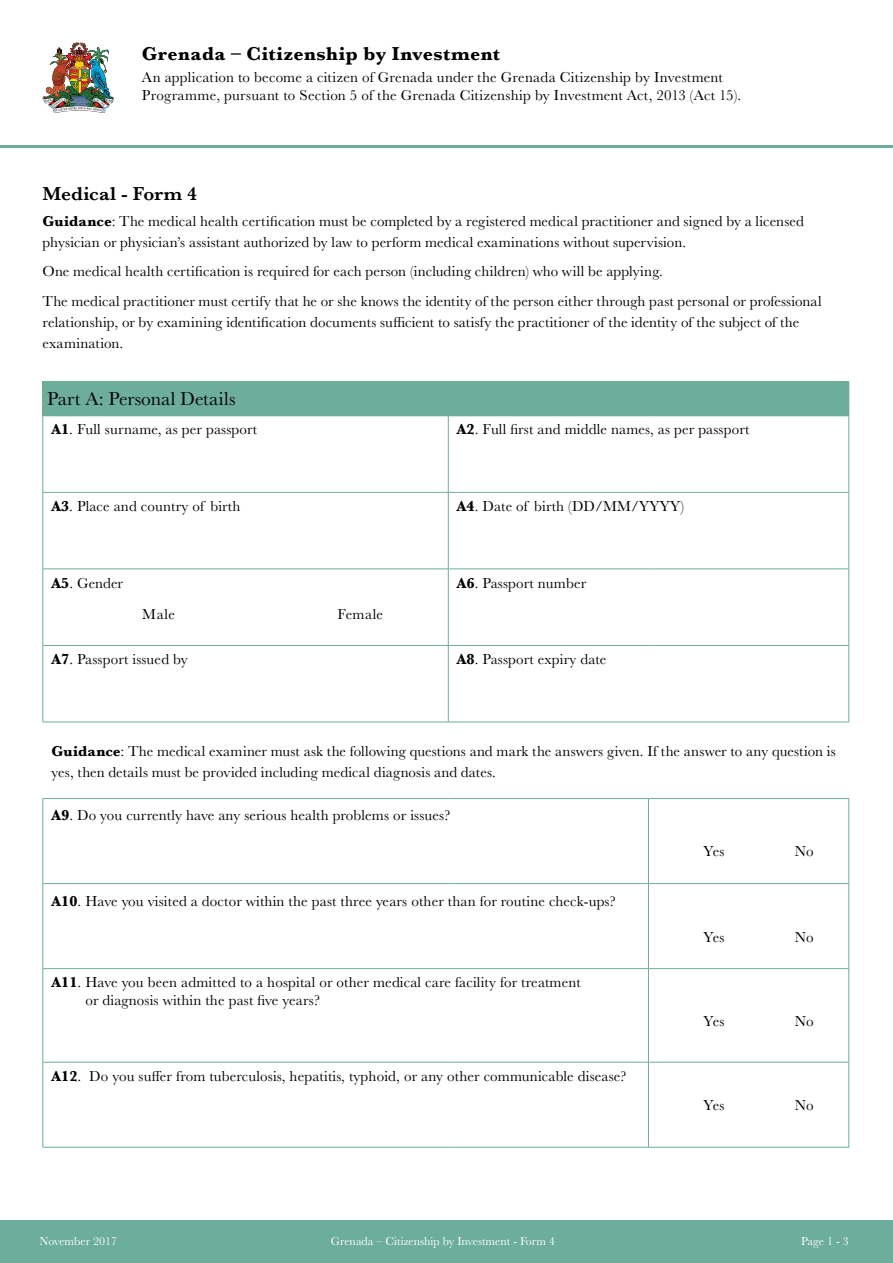
<style>
.page{position:relative;width:893px;height:1263px;background:#fff}
.page>*{position:absolute;margin:0;border:0;box-sizing:border-box;transform-origin:0 0}
.t1{font:700 19.5px "Baskerville";letter-spacing:.02em;color:#000}
.t2{font:19.5px "Baskerville";letter-spacing:.005em;color:#000}
.t3{font:600 19.5px "Baskerville";letter-spacing:.005em;color:#000}
.t4{font:15px/21px "Baskerville";letter-spacing:.01em;color:#000}
.t5{font:12px "Baskerville";color:#fff}
.s1{font-weight:700}
</style>
<div class="page">
<img style="left:42px;top:42px;width:72px;height:71px">
<hr style="left:0;top:145px;width:893px;height:3px;background:#6cad9c">
<div style="left:0;top:1220px;width:893px;height:43px;background:#6cad9c"></div>
<div style="left:43px;top:382px;width:806px;height:34px;background:#6cad9c"></div>
<hr style="left:43px;top:381px;width:405px;height:1px;background:#6cad9c">
<hr style="left:448px;top:381px;width:200px;height:1px;background:#6cad9c">
<hr style="left:648px;top:381px;width:201px;height:1px;background:#6cad9c">
<hr style="left:849px;top:382px;width:1px;height:34px;background:#6cad9c">
<hr style="left:43px;top:416px;width:405px;height:1px;background:#6cad9c">
<hr style="left:448px;top:416px;width:200px;height:1px;background:#6cad9c">
<hr style="left:648px;top:416px;width:201px;height:1px;background:#6cad9c">
<hr style="left:849px;top:416px;width:1px;height:76px;background:#6cad9c">
<hr style="left:448px;top:492px;width:200px;height:1px;background:#6cad9c">
<hr style="left:648px;top:492px;width:201px;height:1px;background:#6cad9c">
<hr style="left:849px;top:493px;width:1px;height:76px;background:#6cad9c">
<hr style="left:448px;top:569px;width:200px;height:1px;background:#6cad9c">
<hr style="left:648px;top:569px;width:201px;height:1px;background:#6cad9c">
<hr style="left:849px;top:569px;width:1px;height:76px;background:#6cad9c">
<hr style="left:448px;top:645px;width:200px;height:1px;background:#6cad9c">
<hr style="left:648px;top:645px;width:201px;height:1px;background:#6cad9c">
<hr style="left:849px;top:646px;width:1px;height:76px;background:#6cad9c">
<hr style="left:648px;top:798px;width:201px;height:1px;background:#6cad9c">
<hr style="left:648px;top:799px;width:1px;height:84px;background:#6cad9c">
<hr style="left:849px;top:799px;width:1px;height:84px;background:#6cad9c">
<hr style="left:648px;top:883px;width:201px;height:1px;background:#6cad9c">
<hr style="left:648px;top:884px;width:1px;height:84px;background:#6cad9c">
<hr style="left:849px;top:884px;width:1px;height:84px;background:#6cad9c">
<hr style="left:648px;top:968px;width:201px;height:1px;background:#6cad9c">
<hr style="left:648px;top:969px;width:1px;height:93px;background:#6cad9c">
<hr style="left:849px;top:969px;width:1px;height:93px;background:#6cad9c">
<hr style="left:648px;top:1062px;width:201px;height:1px;background:#6cad9c">
<hr style="left:648px;top:1062px;width:1px;height:85px;background:#6cad9c">
<hr style="left:849px;top:1062px;width:1px;height:85px;background:#6cad9c">
<hr style="left:648px;top:1147px;width:201px;height:1px;background:#6cad9c">
<hr style="left:43px;top:416px;width:1px;height:76px;background:#6cad9c">
<hr style="left:448px;top:416px;width:1px;height:76px;background:#6cad9c">
<hr style="left:43px;top:492px;width:405px;height:1px;background:#6cad9c">
<hr style="left:43px;top:493px;width:1px;height:76px;background:#6cad9c">
<hr style="left:448px;top:493px;width:1px;height:76px;background:#6cad9c">
<hr style="left:43px;top:569px;width:405px;height:1px;background:#6cad9c">
<hr style="left:43px;top:569px;width:1px;height:76px;background:#6cad9c">
<hr style="left:448px;top:569px;width:1px;height:76px;background:#6cad9c">
<hr style="left:43px;top:645px;width:405px;height:1px;background:#6cad9c">
<hr style="left:43px;top:646px;width:1px;height:76px;background:#6cad9c">
<hr style="left:448px;top:646px;width:1px;height:76px;background:#6cad9c">
<hr style="left:43px;top:722px;width:405px;height:1px;background:#6cad9c">
<hr style="left:448px;top:722px;width:200px;height:1px;background:#6cad9c">
<hr style="left:648px;top:722px;width:201px;height:1px;background:#6cad9c">
<hr style="left:43px;top:798px;width:405px;height:1px;background:#6cad9c">
<hr style="left:43px;top:799px;width:1px;height:84px;background:#6cad9c">
<hr style="left:448px;top:798px;width:200px;height:1px;background:#6cad9c">
<hr style="left:43px;top:883px;width:405px;height:1px;background:#6cad9c">
<hr style="left:43px;top:884px;width:1px;height:84px;background:#6cad9c">
<hr style="left:448px;top:883px;width:200px;height:1px;background:#6cad9c">
<hr style="left:43px;top:968px;width:405px;height:1px;background:#6cad9c">
<hr style="left:43px;top:969px;width:1px;height:93px;background:#6cad9c">
<hr style="left:448px;top:968px;width:200px;height:1px;background:#6cad9c">
<hr style="left:43px;top:1062px;width:405px;height:1px;background:#6cad9c">
<hr style="left:43px;top:1062px;width:1px;height:85px;background:#6cad9c">
<hr style="left:448px;top:1062px;width:200px;height:1px;background:#6cad9c">
<hr style="left:43px;top:1147px;width:405px;height:1px;background:#6cad9c">
<hr style="left:448px;top:1147px;width:200px;height:1px;background:#6cad9c">
<h1 class="t1" style="left:142px;top:40px;width:360px">Grenada – Citizenship by Investment</h1>
<p class="t4" style="left:142px;top:68px;width:601px;line-height:18px">An application to become a citizen of Grenada under the Grenada Citizenship by Investment<br>Programme, pursuant to Section 5 of the Grenada Citizenship by Investment Act, 2013 (Act 15).</p>
<h1 class="t3" style="left:43px;top:180px;width:156px">Medical - Form 4</h1>
<p class="t4" style="left:43px;top:210px;width:763px"><span class="s1">Guidance</span>: The medical health certification must be completed by a registered medical practitioner and signed by a licensed physician or physician’s assistant authorized by law to perform medical examinations without supervision.</p>
<p class="t4" style="left:43px;top:257px;width:781px;line-height:29.5px">One medical health certification is required for each person (including children) who will be applying.<br>The medical practitioner must certify that he or she knows the identity of the person either through past personal or professional</p>
<p class="t4" style="left:43px;top:311px;width:758px">relationship, or by examining identification documents sufficient to satisfy the practitioner of the identity of the subject of the examination.</p>
<h1 class="t2" style="left:47px;top:387px;width:190px">Part A: Personal Details</h1>
<p class="t4" style="left:51px;top:419px;width:207px"><span class="s1">A1</span>. Full surname, as per passport</p>
<p class="t4" style="left:457px;top:419px;width:294px"><span class="s1">A2</span>. Full first and middle names, as per passport</p>
<p class="t4" style="left:51px;top:496px;width:191px"><span class="s1">A3</span>. Place and country of birth</p>
<p class="t4" style="left:457px;top:496px;width:229px"><span class="s1">A4</span>. Date of birth (DD/MM/YYYY)</p>
<p class="t4" style="left:51px;top:572px;width:73px"><span class="s1">A5</span>. Gender</p>
<p class="t4" style="left:457px;top:572px;width:131px"><span class="s1">A6</span>. Passport number</p>
<p class="t4" style="left:142px;top:603px;width:34px">Male</p>
<p class="t4" style="left:338px;top:603px;width:47px">Female</p>
<p class="t4" style="left:51px;top:649px;width:138px"><span class="s1">A7</span>. Passport issued by</p>
<p class="t4" style="left:457px;top:649px;width:151px"><span class="s1">A8</span>. Passport expiry date</p>
<p class="t4" style="left:51px;top:741px;width:786px"><span class="s1">Guidance</span>: The medical examiner must ask the following questions and mark the answers given. If the answer to any question is yes, then details must be provided including medical diagnosis and dates.</p>
<p class="t4" style="left:51px;top:805px;width:400px"><span class="s1">A9</span>. Do you currently have any serious health problems or issues?</p>
<p class="t4" style="left:51px;top:890px;width:566px"><span class="s1">A10</span>. Have you visited a doctor within the past three years other than for routine check-ups?</p>
<p class="t4" style="left:85px;top:973px;width:497px;line-height:18px;text-indent:-34px"><span class="s1">A11</span>. Have you been admitted to a hospital or other medical care facility for treatment or diagnosis within the past five years?</p>
<p class="t4" style="left:51px;top:1066px;width:577px"><span class="s1">A12</span>. Do you suffer from tuberculosis, hepatitis, typhoid, or any other communicable disease?</p>
<p class="t4" style="left:703px;top:841px;width:23px">Yes</p>
<p class="t4" style="left:795px;top:841px;width:20px">No</p>
<p class="t4" style="left:703px;top:927px;width:23px">Yes</p>
<p class="t4" style="left:795px;top:927px;width:20px">No</p>
<p class="t4" style="left:703px;top:1011px;width:23px">Yes</p>
<p class="t4" style="left:795px;top:1011px;width:20px">No</p>
<p class="t4" style="left:703px;top:1095px;width:23px">Yes</p>
<p class="t4" style="left:795px;top:1095px;width:20px">No</p>
<p class="t5" style="left:39px;top:1234px;width:79px">November 2017</p>
<p class="t5" style="left:331px;top:1234px;width:226px">Grenada – Citizenship by Investment - Form 4</p>
<p class="t5" style="left:801px;top:1233px;width:49px">Page 1 - 3</p>
</div>
